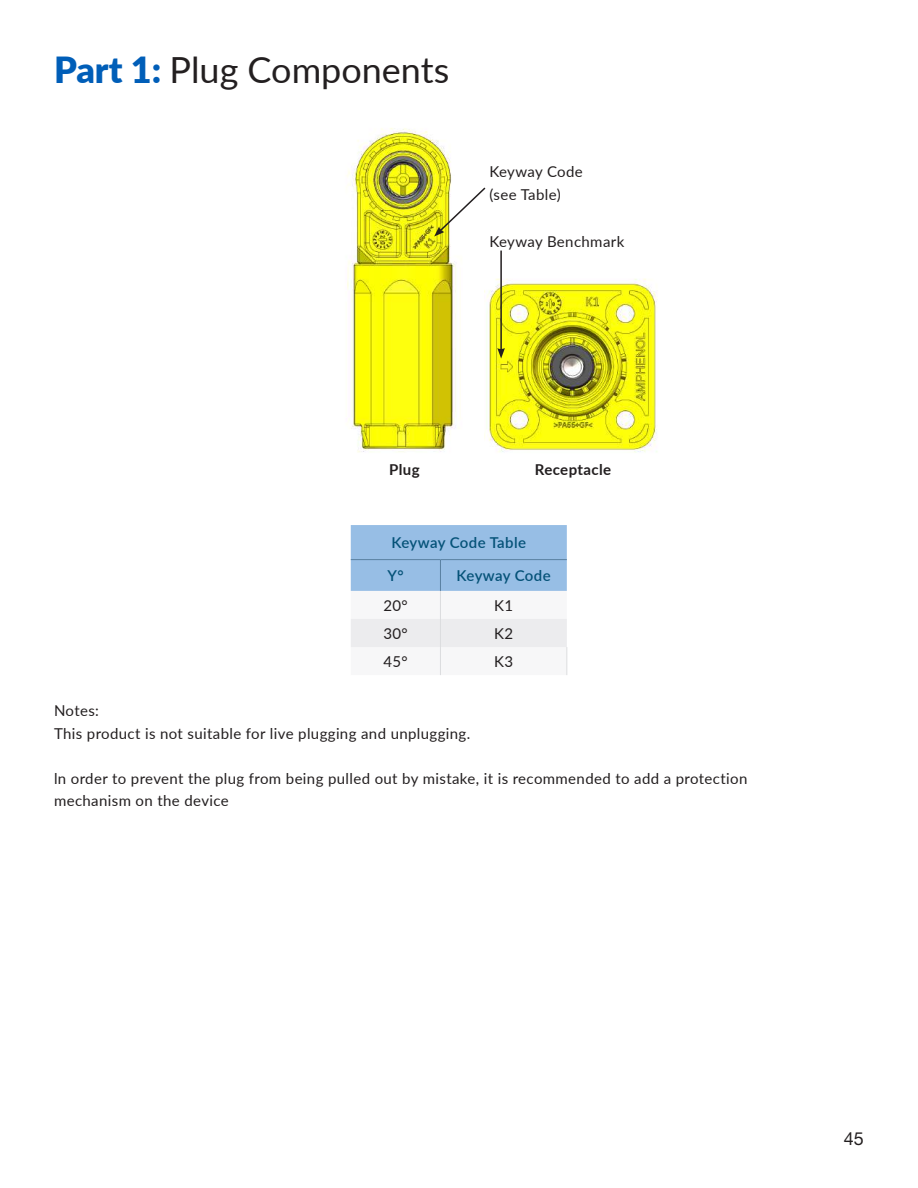
<style>
.page{position:relative;width:918px;height:1188px;background:#fff}
.page>*{position:absolute;margin:0;border:0;box-sizing:border-box;transform-origin:0 0}
.t1{font:36px "Lato";color:#231f20}
.t2{font:18px "Helvetica Neue LT Std";color:#231f20}
.t3{font:15px/22.5px "Lato";letter-spacing:.025em;color:#231f20}
.t4{font:600 15px/33px "Lato";letter-spacing:.02em;color:#055278}
.t5{font:700 15px "Lato";letter-spacing:.025em;color:#231f20}
.s1{font-weight:900;color:#005eb8}
</style>
<div class="page">
<svg style="left:351px;top:525px;width:216px;height:150px"></svg>
<hr style="left:351px;top:559px;width:89px;height:1px;background:#5980a1">
<hr style="left:440px;top:559px;width:127px;height:1px;background:#5980a1">
<img style="left:347px;top:128px;width:112px;height:325px">
<img style="left:486px;top:278px;width:172px;height:175px">
<svg style="left:434px;top:186px;width:52px;height:51px"></svg>
<hr style="left:500px;top:251px;width:2px;height:99px;background:#231f20">
<svg style="left:497px;top:348px;width:8px;height:11px"></svg>
<h1 class="t1" style="left:54px;top:44px;width:397px"><span class="s1">Part 1:</span> Plug Components</h1>
<p class="t3" style="left:489px;top:160px;width:95px">Keyway Code (see Table)</p>
<p class="t3" style="left:489px;top:229px;width:136px">Keyway Benchmark</p>
<p class="t5" style="left:389px;top:459px;width:32px">Plug</p>
<p class="t5" style="left:535px;top:459px;width:78px">Receptacle</p>
<p class="t4" style="left:388px;top:526px;width:140px">Keyway Code Table<br>Y°</p>
<p class="t4" style="left:457px;top:559px;width:96px">Keyway Code</p>
<p class="t3" style="left:383px;top:594px;width:26px">20°</p>
<p class="t3" style="left:494px;top:594px;width:21px">K1</p>
<p class="t3" style="left:383px;top:622px;width:26px">30°</p>
<p class="t3" style="left:494px;top:622px;width:21px">K2</p>
<p class="t3" style="left:383px;top:650px;width:26px">45°</p>
<p class="t3" style="left:494px;top:650px;width:21px">K3</p>
<p class="t3" style="left:54px;top:699px;width:418px">Notes:<br>This product is not suitable for live plugging and unplugging.</p>
<p class="t3" style="left:54px;top:767px;width:695px">ln order to prevent the plug from being pulled out by mistake, it is recommended to add a protection mechanism on the device</p>
<p class="t2" style="left:844px;top:1128px;width:22px">45</p>
</div>
